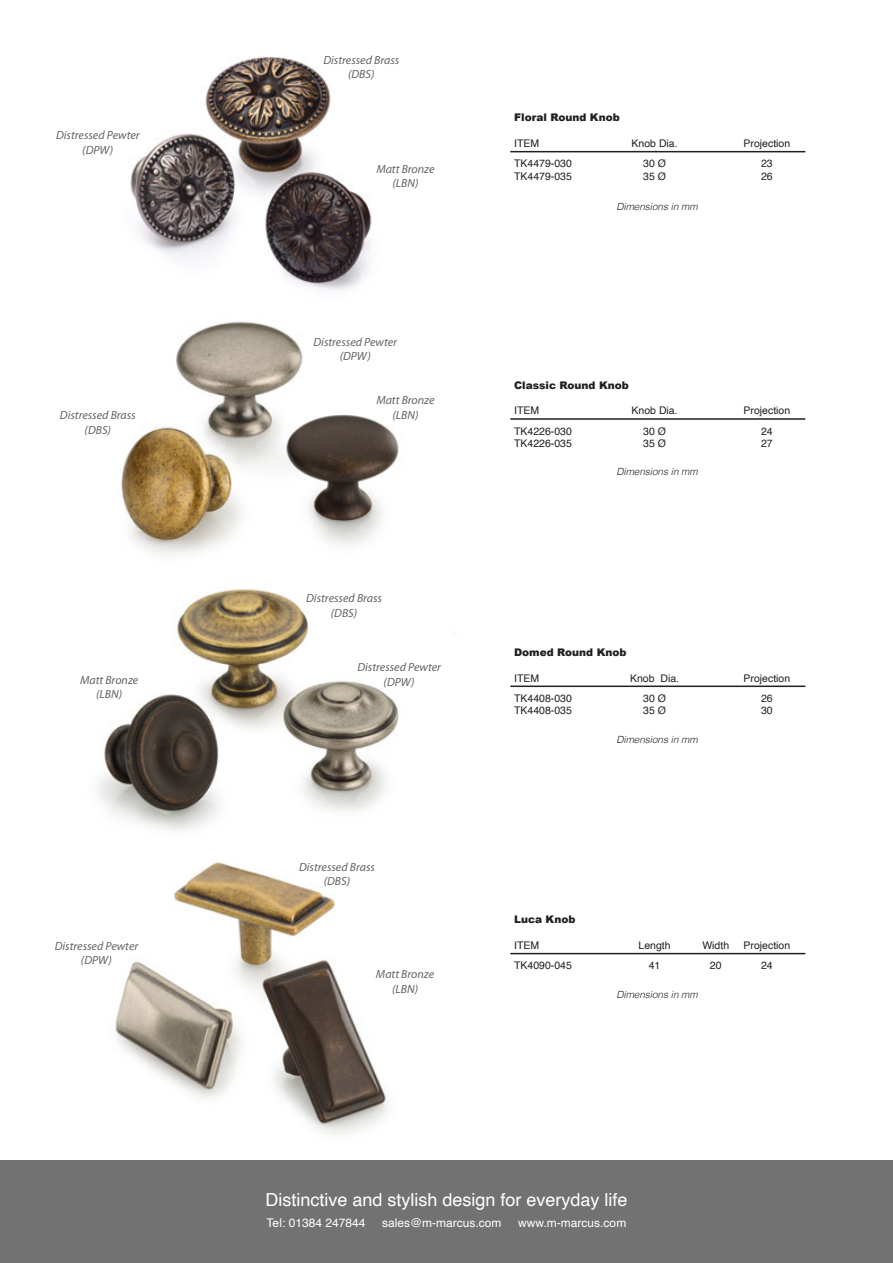
<style>
.page{position:relative;width:893px;height:1263px;background:#fff}
.page>*{position:absolute;margin:0;border:0;box-sizing:border-box;transform-origin:0 0}
.t1{font:18px "Helvetica";color:#fff}
.t2{font:12px "Helvetica";color:#fff}
.t3{font:italic 11.85px "Myriad Pro";color:#626560}
.t4{font:10.5px "Helvetica";color:#231f20}
.t5{font:10.5px "Arial MT Black";color:#231f20}
.t6{font:italic 300 9.9px "Helvetica";color:#231f20}
</style>
<div class="page">
<img style="left:130px;top:57px;width:242px;height:234px">
<img style="left:121px;top:321px;width:278px;height:235px">
<img style="left:98px;top:589px;width:357px;height:241px">
<img style="left:115px;top:862px;width:274px;height:273px">
<hr style="left:510px;top:151px;width:295px;height:1px;background:#231f20">
<hr style="left:510px;top:418px;width:295px;height:2px;background:#231f20">
<hr style="left:510px;top:685px;width:295px;height:2px;background:#231f20">
<hr style="left:510px;top:953px;width:295px;height:1px;background:#231f20">
<div style="left:0;top:1161px;width:893px;height:102px;background:#727272"></div>
<p class="t3" style="left:323px;top:53px;width:77px">Distressed Brass</p>
<p class="t3" style="left:348px;top:67px;width:28px">(DBS)</p>
<p class="t3" style="left:56px;top:128px;width:85px">Distressed Pewter</p>
<p class="t3" style="left:82px;top:142px;width:33px">(DPW)</p>
<p class="t3" style="left:376px;top:162px;width:60px">Matt Bronze</p>
<p class="t3" style="left:393px;top:176px;width:27px">(LBN)</p>
<p class="t5" style="left:514px;top:111px;width:107px">Floral Round Knob</p>
<p class="t4" style="left:514px;top:135px;width:27px">ITEM</p>
<p class="t4" style="left:514px;top:155px;width:59px">TK4479-030</p>
<p class="t4" style="left:514px;top:168px;width:59px">TK4479-035</p>
<p class="t4" style="left:632px;top:135px;width:48px">Knob Dia.</p>
<p class="t4" style="left:643px;top:155px;width:24px">30 Ø</p>
<p class="t4" style="left:643px;top:168px;width:24px">35 Ø</p>
<p class="t4" style="left:744px;top:135px;width:48px">Projection</p>
<p class="t4" style="left:761px;top:155px;width:13px">23</p>
<p class="t4" style="left:761px;top:168px;width:13px">26</p>
<p class="t6" style="left:616px;top:198px;width:83px">Dimensions in mm</p>
<p class="t3" style="left:313px;top:335px;width:85px">Distressed Pewter</p>
<p class="t3" style="left:340px;top:349px;width:33px">(DPW)</p>
<p class="t3" style="left:60px;top:408px;width:77px">Distressed Brass</p>
<p class="t3" style="left:85px;top:422px;width:28px">(DBS)</p>
<p class="t3" style="left:376px;top:393px;width:60px">Matt Bronze</p>
<p class="t3" style="left:393px;top:407px;width:27px">(LBN)</p>
<p class="t5" style="left:514px;top:378px;width:116px">Classic Round Knob</p>
<p class="t4" style="left:514px;top:403px;width:27px">ITEM</p>
<p class="t4" style="left:514px;top:423px;width:59px">TK4226-030</p>
<p class="t4" style="left:514px;top:435px;width:59px">TK4226-035</p>
<p class="t4" style="left:632px;top:403px;width:48px">Knob Dia.</p>
<p class="t4" style="left:643px;top:423px;width:24px">30 Ø</p>
<p class="t4" style="left:643px;top:435px;width:24px">35 Ø</p>
<p class="t4" style="left:744px;top:403px;width:48px">Projection</p>
<p class="t4" style="left:761px;top:423px;width:13px">24</p>
<p class="t4" style="left:761px;top:435px;width:13px">27</p>
<p class="t6" style="left:616px;top:463px;width:83px">Dimensions in mm</p>
<p class="t3" style="left:306px;top:591px;width:77px">Distressed Brass</p>
<p class="t3" style="left:331px;top:605px;width:28px">(DBS)</p>
<p class="t3" style="left:80px;top:672px;width:60px">Matt Bronze</p>
<p class="t3" style="left:96px;top:687px;width:27px">(LBN)</p>
<p class="t3" style="left:357px;top:660px;width:85px">Distressed Pewter</p>
<p class="t3" style="left:384px;top:674px;width:33px">(DPW)</p>
<p class="t5" style="left:514px;top:646px;width:114px">Domed Round Knob</p>
<p class="t4" style="left:514px;top:670px;width:27px">ITEM</p>
<p class="t4" style="left:514px;top:690px;width:59px">TK4408-030</p>
<p class="t4" style="left:514px;top:703px;width:59px">TK4408-035</p>
<p class="t4" style="left:630px;top:670px;width:51px">Knob Dia.</p>
<p class="t4" style="left:643px;top:690px;width:24px">30 Ø</p>
<p class="t4" style="left:643px;top:703px;width:24px">35 Ø</p>
<p class="t4" style="left:744px;top:670px;width:48px">Projection</p>
<p class="t4" style="left:761px;top:690px;width:13px">26</p>
<p class="t4" style="left:761px;top:703px;width:13px">30</p>
<p class="t6" style="left:616px;top:731px;width:83px">Dimensions in mm</p>
<p class="t3" style="left:299px;top:859px;width:77px">Distressed Brass</p>
<p class="t3" style="left:324px;top:874px;width:28px">(DBS)</p>
<p class="t3" style="left:55px;top:939px;width:85px">Distressed Pewter</p>
<p class="t3" style="left:81px;top:953px;width:33px">(DPW)</p>
<p class="t3" style="left:376px;top:967px;width:60px">Matt Bronze</p>
<p class="t3" style="left:392px;top:981px;width:27px">(LBN)</p>
<p class="t5" style="left:514px;top:913px;width:63px">Luca Knob</p>
<p class="t4" style="left:514px;top:937px;width:27px">ITEM</p>
<p class="t4" style="left:514px;top:957px;width:59px">TK4090-045</p>
<p class="t4" style="left:639px;top:937px;width:34px">Length</p>
<p class="t4" style="left:649px;top:957px;width:13px">41</p>
<p class="t4" style="left:702px;top:937px;width:28px">Width</p>
<p class="t4" style="left:710px;top:957px;width:13px">20</p>
<p class="t6" style="left:616px;top:986px;width:83px">Dimensions in mm</p>
<p class="t4" style="left:744px;top:937px;width:48px">Projection</p>
<p class="t4" style="left:761px;top:957px;width:13px">24</p>
<p class="t1" style="left:265px;top:1185px;width:364px">Distinctive and stylish design for everyday life</p>
<p class="t2" style="left:267px;top:1213px;width:100px">Tel: 01384 247844</p>
<p class="t2" style="left:382px;top:1213px;width:121px">sales@m-marcus.com</p>
<p class="t2" style="left:518px;top:1213px;width:110px">www.m-marcus.com</p>
</div>
